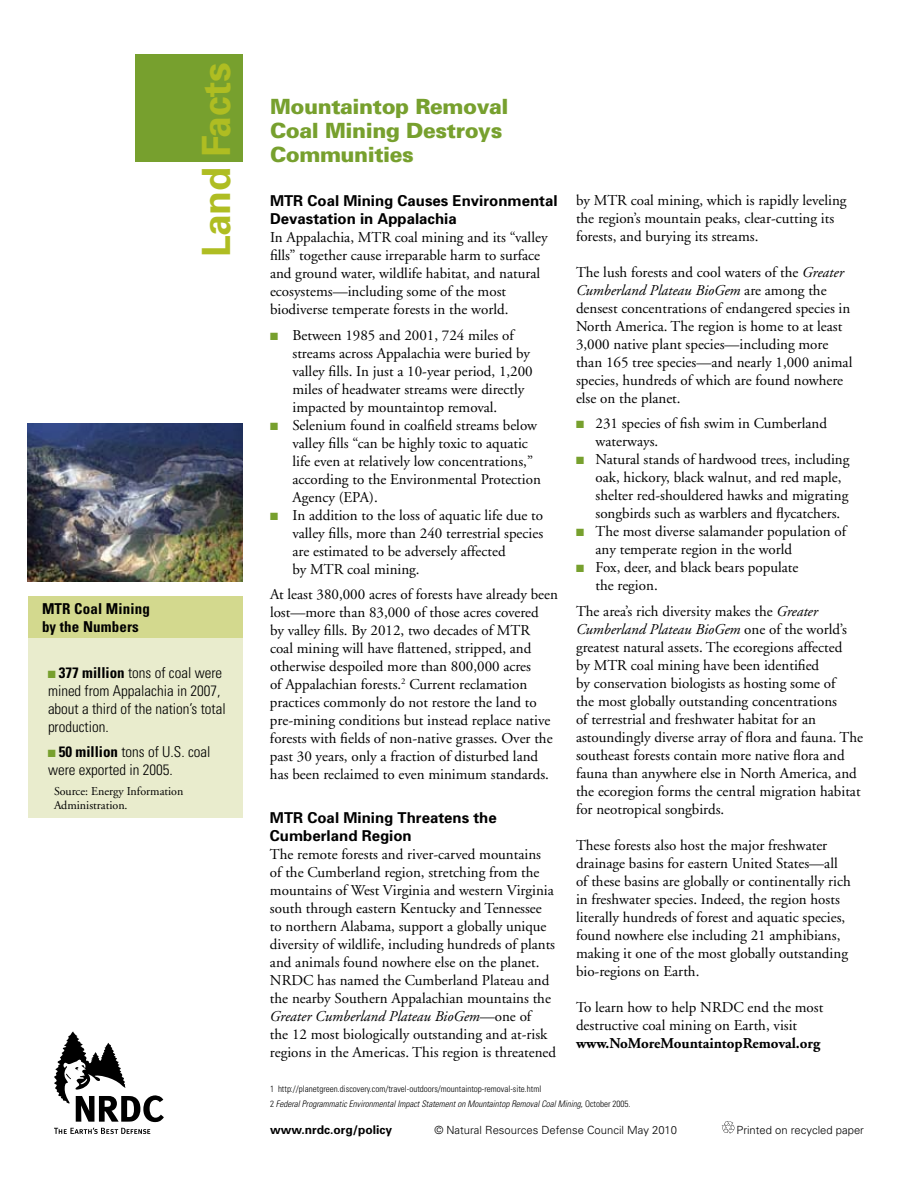
<style>
.page{position:relative;width:918px;height:1188px;background:#fff}
.page>*{position:absolute;margin:0;border:0;box-sizing:border-box;transform-origin:0 0}
.t1{font:700 39px "Univers";letter-spacing:-.01em;color:#afbd22}
.t2{font:900 21px/24px "Univers";letter-spacing:-.02em;color:#77a02e}
.t3{font:15px/18px "Adobe Garamond";color:#000}
.t4{font:300 condensed 15px/18px "Univers";color:#000}
.t5{font:700 15px/18px "Univers";color:#000}
.t6{font:700 15px "Adobe Garamond";color:#000}
.t7{font:700 condensed 15px/18px "Univers";letter-spacing:.01em;color:#000}
.t8{font:12px/13.5px "Adobe Garamond";color:#000}
.t9{font:700 12px "Univers";color:#000}
.t10{font:300 11.25px "Univers";color:#000}
.t11{font:300 condensed 9px/14.2px "Univers";color:#000}
.s1{color:#77a02e}
.s2{font-weight:700}
.s3{font-style:italic}
.s4{font-family:"Adobe Garamond";font-weight:400;font-style:italic;font-stretch:normal}
</style>
<div class="page">
<div style="left:135px;top:54px;width:108px;height:108px;background:#77a02e"></div>
<svg style="left:54px;top:1031px;width:110px;height:91px"></svg>
<svg style="left:54px;top:1128px;width:96px;height:6px"></svg>
<svg style="left:722px;top:1121px;width:13px;height:13px"></svg>
<div style="left:28px;top:597px;width:215px;height:220px;background:#e9eccd"></div>
<div style="left:28px;top:596px;width:215px;height:42px;background:#d3d98e"></div>
<img style="left:27px;top:423px;width:216px;height:159px">
<h1 class="t1" style="left:191px;top:257px;width:196px;rotate:-90deg">Land Facts</h1>
<p class="t7" style="left:42px;top:599px;width:109px">MTR Coal Mining by the Numbers</p>
<p class="t4" style="left:48px;top:664px;width:179px"><span class="s1">■</span> <span class="s2">377 million</span> tons of coal were mined from Appalachia in 2007, about a third of the nation’s total production.</p>
<p class="t4" style="left:48px;top:743px;width:164px"><span class="s1">■</span> <span class="s2">50 million</span> tons of U.S. coal were exported in 2005.</p>
<p class="t8" style="left:54px;top:785px;width:131px">Source: Energy Information<br>Administration.</p>
<h2 class="t2" style="left:270px;top:94px;width:240px">Mountaintop Removal<br>Coal Mining Destroys<br>Communities</h2>
<p class="t5" style="left:270px;top:191px;width:289px">MTR Coal Mining Causes Environmental<br>Devastation in Appalachia</p>
<p class="t3" style="left:270px;top:229px;width:279px">In Appalachia, MTR coal mining and its “valley fills” together cause irreparable harm to surface and ground water, wildlife habitat, and natural ecosystems—including some of the most biodiverse temperate forests in the world.</p>
<p class="t3" style="left:292px;top:326px;width:242px;text-indent:-22px"><span class="s1">■</span> Between 1985 and 2001, 724 miles of streams across Appalachia were buried by valley fills. In just a 10-year period, 1,200 miles of headwater streams were directly impacted by mountaintop removal.</p>
<p class="t3" style="left:292px;top:416px;width:250px;text-indent:-22px"><span class="s1">■</span> Selenium found in coalfield streams below valley fills “can be highly toxic to aquatic life even at relatively low concentrations,” according to the Environmental Protection Agency (EPA).</p>
<p class="t3" style="left:292px;top:506px;width:252px;text-indent:-22px"><span class="s1">■</span> In addition to the loss of aquatic life due to valley fills, more than 240 terrestrial species are estimated to be adversely affected<br>by MTR coal mining.</p>
<p class="t3" style="left:270px;top:586px;width:289px">At least 380,000 acres of forests have already been lost—more than 83,000 of those acres covered<br>by valley fills. By 2012, two decades of MTR<br>coal mining will have flattened, stripped, and otherwise despoiled more than 800,000 acres<br>of Appalachian forests.<sup>2</sup> Current reclamation practices commonly do not restore the land to pre-mining conditions but instead replace native forests with fields of non-native grasses. Over the past 30 years, only a fraction of disturbed land has been reclaimed to even minimum standards.</p>
<p class="t5" style="left:270px;top:808px;width:228px">MTR Coal Mining Threatens the<br>Cumberland Region</p>
<p class="t3" style="left:270px;top:845px;width:288px">The remote forests and river-carved mountains of the Cumberland region, stretching from the mountains of West Virginia and western Virginia south through eastern Kentucky and Tennessee to northern Alabama, support a globally unique diversity of wildlife, including hundreds of plants and animals found nowhere else on the planet.<br>NRDC has named the Cumberland Plateau and the nearby Southern Appalachian mountains the <span class="s3">Greater Cumberland Plateau BioGem</span>—one of<br>the 12 most biologically outstanding and at-risk regions in the Americas. This region is threatened</p>
<p class="t3" style="left:576px;top:192px;width:272px">by MTR coal mining, which is rapidly leveling the region’s mountain peaks, clear-cutting its forests, and burying its streams.</p>
<p class="t3" style="left:576px;top:264px;width:278px">The lush forests and cool waters of the <span class="s3">Greater Cumberland Plateau BioGem</span> are among the densest concentrations of endangered species in North America. The region is home to at least 3,000 native plant species—including more than 165 tree species—and nearly 1,000 animal species, hundreds of which are found nowhere else on the planet.</p>
<p class="t3" style="left:596px;top:415px;width:233px;text-indent:-20px"><span class="s1">■</span> 231 species of fish swim in Cumberland waterways.</p>
<p class="t3" style="left:596px;top:451px;width:256px;text-indent:-20px"><span class="s1">■</span> Natural stands of hardwood trees, including oak, hickory, black walnut, and red maple, shelter red-shouldered hawks and migrating songbirds such as warblers and flycatchers.</p>
<p class="t3" style="left:596px;top:523px;width:252px;text-indent:-20px"><span class="s1">■</span> The most diverse salamander population of any temperate region in the world</p>
<p class="t3" style="left:596px;top:559px;width:204px;text-indent:-20px"><span class="s1">■</span> Fox, deer, and black bears populate the region.</p>
<p class="t3" style="left:576px;top:603px;width:289px">The area’s rich diversity makes the <span class="s3">Greater Cumberland Plateau BioGem</span> one of the world’s greatest natural assets. The ecoregions affected<br>by MTR coal mining have been identified<br>by conservation biologists as hosting some of<br>the most globally outstanding concentrations<br>of terrestrial and freshwater habitat for an astoundingly diverse array of flora and fauna. The southeast forests contain more native flora and fauna than anywhere else in North America, and the ecoregion forms the central migration habitat for neotropical songbirds.</p>
<p class="t3" style="left:576px;top:837px;width:276px">These forests also host the major freshwater drainage basins for eastern United States—all of these basins are globally or continentally rich in freshwater species. Indeed, the region hosts literally hundreds of forest and aquatic species, found nowhere else including 21 amphibians, making it one of the most globally outstanding bio-regions on Earth.</p>
<p class="t3" style="left:576px;top:999px;width:249px">To learn how to help NRDC end the most destructive coal mining on Earth, visit</p>
<p class="t6" style="left:576px;top:1035px;width:246px">www.NoMoreMountaintopRemoval.org</p>
<p class="t11" style="left:270px;top:1082px;width:362px">1 http://planetgreen.discovery.com/travel-outdoors/mountaintop-removal-site.html<br>2 <span class="s3">Federal Programmatic Environmental Impact Statement on Mountaintop Removal Coal Mining</span><span class="s4">,</span> October 2005.</p>
<p class="t9" style="left:270px;top:1122px;width:124px">www.nrdc.org/policy</p>
<p class="t10" style="left:434px;top:1123px;width:244px">© Natural Resources Defense Council May 2010</p>
<p class="t10" style="left:736px;top:1123px;width:129px">Printed on recycled paper</p>
</div>
